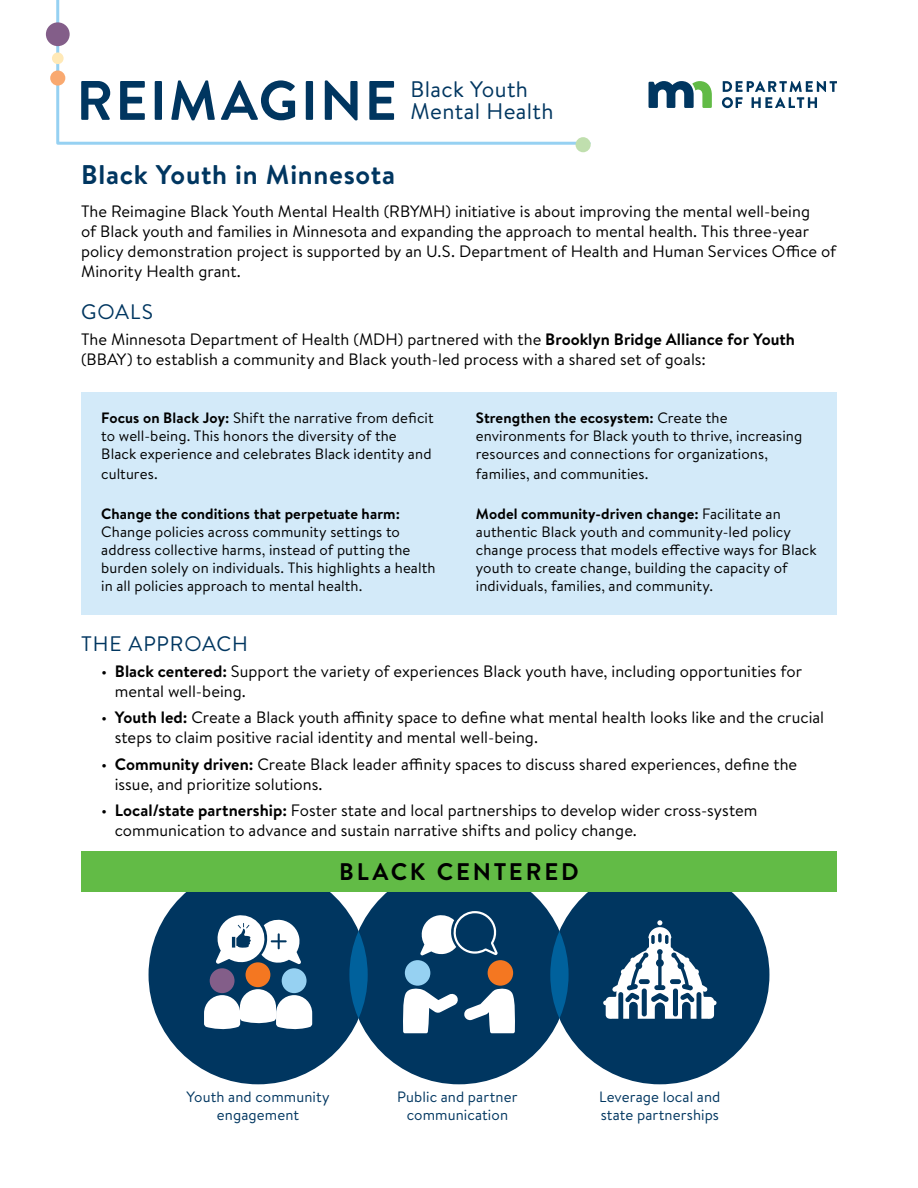
<style>
.page{position:relative;width:918px;height:1188px;background:#fff}
.page>*{position:absolute;margin:0;border:0;box-sizing:border-box;transform-origin:0 0}
.t1{font:700 55.5px "Brandon Text";letter-spacing:.04em;color:#003660}
.t2{font:700 27px "Brandon Text";letter-spacing:.025em;color:#003660}
.t3{font:700 24px "Brandon Text";letter-spacing:.12em;color:#000}
.t4{font:22.5px/22.5px "Brandon Text";letter-spacing:.015em;color:#003660}
.t5{font:21px "Brandon Text";letter-spacing:.04em;color:#003660}
.t6{font:16.5px/19.8px "Brandon Text";color:#000}
.t7{font:15px/18px "Brandon Text";letter-spacing:.005em;color:#000}
.t8{font:15px/18px "Brandon Text";letter-spacing:.005em;color:#003660;text-align:center}
.s1{font-weight:700}
</style>
<div class="page">
<svg style="left:55px;top:0;width:526px;height:146px"></svg>
<div style="left:46px;top:22px;width:24px;height:24px;background:#835e89;border-radius:50%"></div>
<div style="left:50px;top:70px;width:15px;height:16px;background:#f9a970;border-radius:50%"></div>
<div style="left:52px;top:52px;width:12px;height:12px;background:#ffe9b7;border-radius:50%"></div>
<div style="left:576px;top:137px;width:15px;height:15px;background:#c0dfae;border-radius:50%"></div>
<div style="left:149px;top:865px;width:219px;height:219px;background:#003660;border-radius:50%"></div>
<div style="left:210px;top:968px;width:25px;height:25px;background:#835e89;border-radius:50%"></div>
<div style="left:246px;top:962px;width:24px;height:25px;background:#f47721;border-radius:50%"></div>
<svg style="left:204px;top:989px;width:108px;height:41px"></svg>
<div style="left:282px;top:968px;width:25px;height:25px;background:#96d1f2;border-radius:50%"></div>
<svg style="left:216px;top:915px;width:85px;height:50px"></svg>
<div style="left:349px;top:865px;width:220px;height:219px;background:#003660;border-radius:50%"></div>
<div style="left:488px;top:960px;width:25px;height:26px;background:#f47721;border-radius:50%"></div>
<svg style="left:403px;top:988px;width:112px;height:45px"></svg>
<div style="left:405px;top:960px;width:25px;height:26px;background:#96d1f2;border-radius:50%"></div>
<svg style="left:420px;top:911px;width:78px;height:45px"></svg>
<div style="left:550px;top:865px;width:219px;height:219px;background:#003660;border-radius:50%"></div>
<svg style="left:603px;top:920px;width:114px;height:99px"></svg>
<svg style="left:649px;top:81px;width:63px;height:27px"></svg>
<svg style="left:722px;top:81px;width:115px;height:27px"></svg>
<div style="left:81px;top:393px;width:756px;height:222px;background:#d3eaf9"></div>
<div style="left:81px;top:851px;width:756px;height:40px;background:#62bb46"></div>
<h1 class="t1" style="left:76px;top:62px;width:322px">REIMAGINE</h1>
<h1 class="t4" style="left:410px;top:77px;width:145px">Black Youth<br>Mental Health</h1>
<h2 class="t2" style="left:81px;top:156px;width:316px">Black Youth in Minnesota</h2>
<p class="t6" style="left:81px;top:201px;width:757px">The Reimagine Black Youth Mental Health (RBYMH) initiative is about improving the mental well-being<br>of Black youth and families in Minnesota and expanding the approach to mental health. This three-year policy demonstration project is supported by an U.S. Department of Health and Human Services Office of Minority Health grant.</p>
<h3 class="t5" style="left:81px;top:297px;width:73px">GOALS</h3>
<p class="t6" style="left:81px;top:329px;width:716px">The Minnesota Department of Health (MDH) partnered with the <span class="s1">Brooklyn Bridge Alliance for Youth </span>(BBAY) to establish a community and Black youth-led process with a shared set of goals:</p>
<p class="t7" style="left:101px;top:409px;width:334px"><span class="s1">Focus on Black Joy:</span> Shift the narrative from deficit to well-being. This honors the diversity of the<br>Black experience and celebrates Black identity and</p>
<p class="t7" style="left:101px;top:464px;width:58px">cultures.</p>
<p class="t7" style="left:101px;top:504px;width:336px"><span class="s1">Change the conditions that perpetuate harm:<br></span>Change policies across community settings to address collective harms, instead of putting the burden solely on individuals. This highlights a health in all policies approach to mental health.</p>
<p class="t7" style="left:476px;top:409px;width:328px"><span class="s1">Strengthen the ecosystem:</span> Create the environments for Black youth to thrive, increasing resources and connections for organizations,</p>
<p class="t7" style="left:476px;top:464px;width:174px">families, and communities.</p>
<p class="t7" style="left:476px;top:504px;width:342px"><span class="s1">Model community-driven change:</span> Facilitate an authentic Black youth and community-led policy change process that models effective ways for Black youth to create change, building the capacity of individuals, families, and community.</p>
<h3 class="t5" style="left:81px;top:629px;width:168px">THE APPROACH</h3>
<p class="t6" style="left:115px;top:661px;width:689px;text-indent:-13px">• <span class="s1">Black centered:</span> Support the variety of experiences Black youth have, including opportunities for mental well-being.</p>
<p class="t6" style="left:115px;top:707px;width:711px;text-indent:-13px">• <span class="s1">Youth led:</span> Create a Black youth affinity space to define what mental health looks like and the crucial steps to claim positive racial identity and mental well-being.</p>
<p class="t6" style="left:115px;top:754px;width:684px;text-indent:-13px">• <span class="s1">Community driven:</span> Create Black leader affinity spaces to discuss shared experiences, define the issue, and prioritize solutions.</p>
<p class="t6" style="left:115px;top:800px;width:644px;text-indent:-13px">• <span class="s1">Local/state partnership:</span> Foster state and local partnerships to develop wider cross-system communication to advance and sustain narrative shifts and policy change.</p>
<p class="t3" style="left:339px;top:855px;width:241px">BLACK CENTERED</p>
<p class="t8" style="left:187px;top:1088px;width:145px">Youth and community engagement</p>
<p class="t8" style="left:397px;top:1088px;width:122px">Public and partner communication</p>
<p class="t8" style="left:599px;top:1088px;width:123px;text-align:left">Leverage local and state partnerships</p>
</div>
